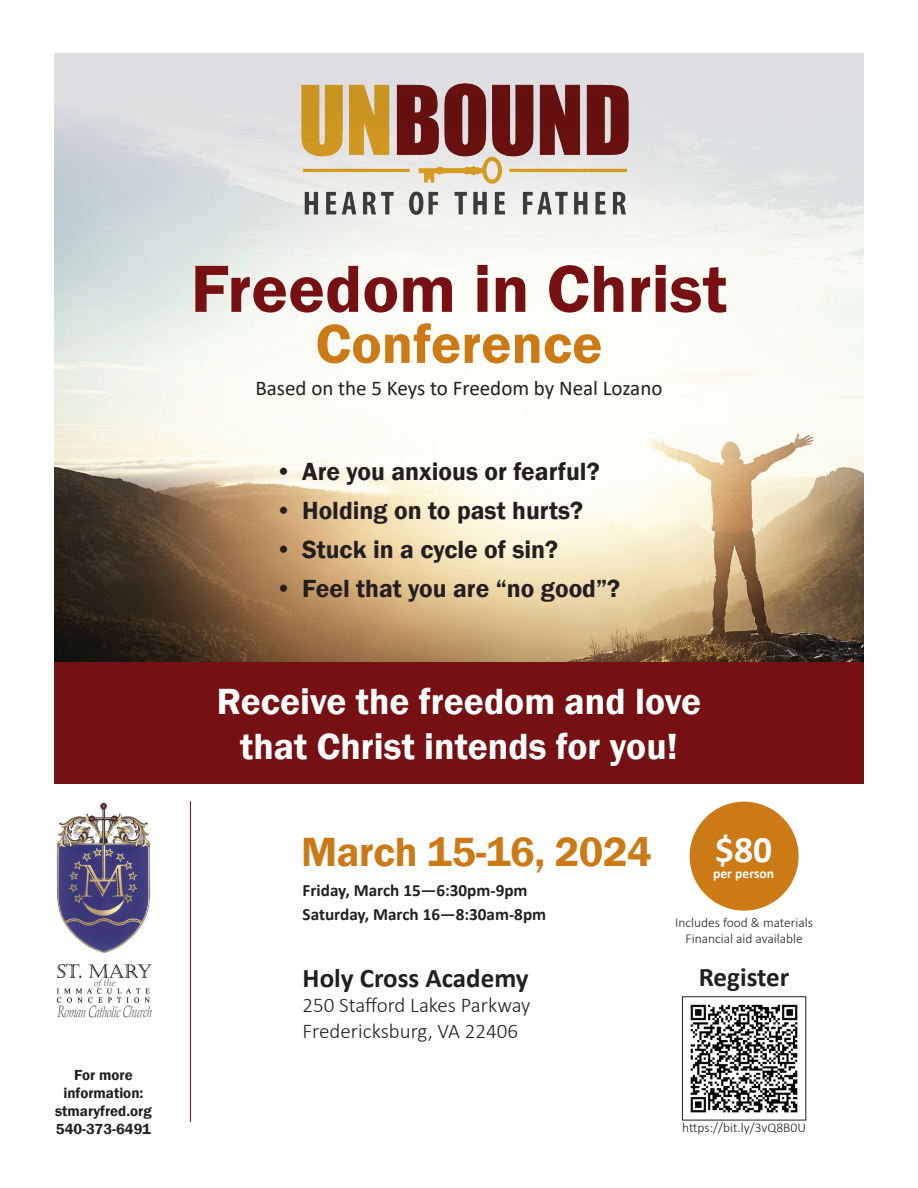
<style>
.page{position:relative;width:918px;height:1188px;background:#fff}
.page>*{position:absolute;margin:0;border:0;box-sizing:border-box;transform-origin:0 0}
.t1{font:600 69px "Franklin Gothic";color:#771012}
.t2{font:600 57px "Franklin Gothic";color:#cb7a16}
.t3{font:600 42px "Franklin Gothic";letter-spacing:-.01em;color:#cb7a16}
.t4{font:600 37.5px/45px "Franklin Gothic";color:#fff;text-align:center}
.t5{font:700 37.5px "Calibri";color:#fff}
.t6{font:700 27px "Calibri";color:#231f20}
.t7{font:600 25.5px "Franklin Gothic";color:#231f20}
.t8{font:300 21px/25.2px "Calibri";color:#231f20}
.t9{font:21px "Calibri";color:#231f20}
.t10{font:700 17.25px/24px "Calibri";color:#231f20}
.t11{font:600 15px/18px "Franklin Gothic";color:#231f20;text-align:center}
.t12{font:700 13.65px "Calibri";color:#fff}
.t13{font:300 13.5px/16.2px "Calibri";color:#231f20;text-align:center}
</style>
<div class="page">
<img style="left:54px;top:307px;width:810px;height:356px">
<svg style="left:54px;top:53px;width:810px;height:254px;fill:#dfe2e3"></svg>
<div style="left:54px;top:663px;width:810px;height:121px;background:#771012"></div>
<img style="left:291px;top:77px;width:348px;height:143px">
<div style="left:690px;top:802px;width:109px;height:109px;background:#cb7a16;border-radius:50%"></div>
<img style="left:690px;top:1004px;width:108px;height:109px">
<img style="left:56px;top:802px;width:97px;height:216px">
<hr style="left:190px;top:801px;width:1px;height:321px;background:#771012">
<p class="t11" style="left:55px;top:1066px;width:98px">For more information: stmaryfred.org<br>540-373-6491</p>
<h1 class="t1" style="left:191px;top:246px;width:538px">Freedom in Christ</h1>
<h2 class="t2" style="left:316px;top:309px;width:289px">Conference</h2>
<p class="t9" style="left:256px;top:373px;width:408px">Based on the 5 Keys to Freedom by Neal Lozano</p>
<p class="t7" style="left:275px;top:456px;width:326px">• Are you anxious or fearful?</p>
<p class="t7" style="left:275px;top:495px;width:310px">• Holding on to past hurts?</p>
<p class="t7" style="left:275px;top:534px;width:285px">• Stuck in a cycle of sin?</p>
<p class="t7" style="left:275px;top:573px;width:347px">• Feel that you are “no good”?</p>
<h3 class="t4" style="left:217px;top:679px;width:486px">Receive the freedom and love that Christ intends for you!</h3>
<h3 class="t3" style="left:301px;top:826px;width:352px">March 15-16, 2024</h3>
<p class="t10" style="left:303px;top:878px;width:245px">Friday, March 15—6:30pm-9pm<br>Saturday, March 16—8:30am-8pm</p>
<p class="t6" style="left:303px;top:959px;width:227px">Holy Cross Academy</p>
<p class="t8" style="left:303px;top:993px;width:229px">250 Stafford Lakes Parkway<br>Fredericksburg, VA 22406</p>
<h3 class="t5" style="left:715px;top:823px;width:59px">$80</h3>
<p class="t12" style="left:713px;top:864px;width:63px">per person</p>
<p class="t13" style="left:675px;top:914px;width:140px">Includes food &amp; materials<br>Financial aid available</p>
<p class="t6" style="left:699px;top:958px;width:92px">Register</p>
<p class="t13" style="left:682px;top:1119px;width:125px">https://bit.ly/3vQ8B0U</p>
</div>
